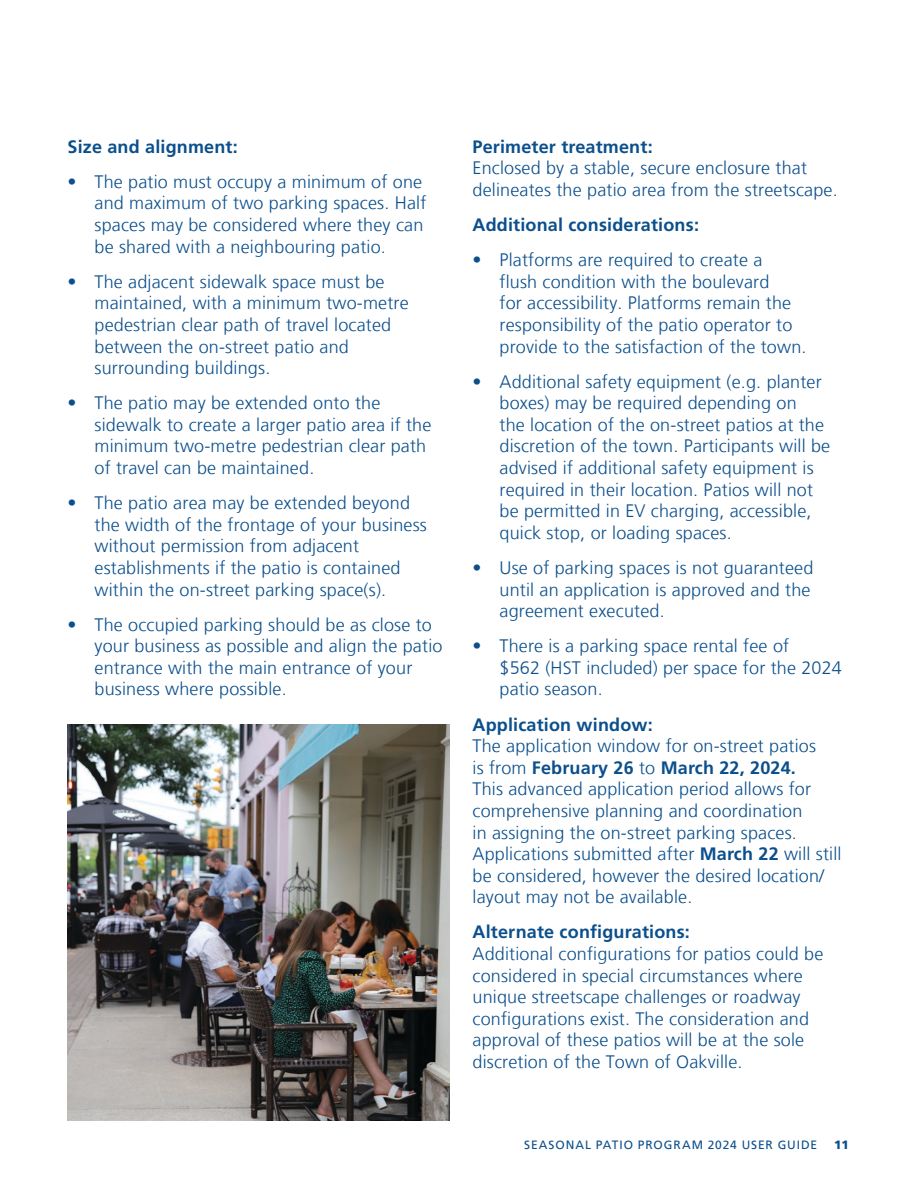
<style>
.page{position:relative;width:918px;height:1188px;background:#fff}
.page>*{position:absolute;margin:0;border:0;box-sizing:border-box;transform-origin:0 0}
.Paragraph{font:300 18px/21.6px "Frutiger";letter-spacing:.01em;color:#0b4f8c}
.Paragraph-2{font:700 18px "Frutiger LT Std";letter-spacing:.01em;color:#0b4f8c}
.t1{font:12px "Frutiger";letter-spacing:.075em;color:#0b4f8c}
.t2{font:900 12px "Frutiger";color:#0b4f8c}
.s1{font-family:"Frutiger LT Std";font-weight:700}
</style>
<div class="page">
<img style="left:68px;top:724px;width:382px;height:396px">
<p class="Paragraph-2" style="left:68px;top:136px;width:172px">Size and alignment:</p>
<p class="Paragraph" style="left:94px;top:171px;width:333px;text-indent:-27px">• The patio must occupy a minimum of one and maximum of two parking spaces. Half spaces may be considered where they can be shared with a neighbouring patio.</p>
<p class="Paragraph" style="left:94px;top:271px;width:316px;text-indent:-27px">• The adjacent sidewalk space must be maintained, with a minimum two-metre pedestrian clear path of travel located between the on-street patio and surrounding buildings.</p>
<p class="Paragraph" style="left:94px;top:392px;width:338px;text-indent:-27px">• The patio may be extended onto the sidewalk to create a larger patio area if the minimum two-metre pedestrian clear path of travel can be maintained.</p>
<p class="Paragraph" style="left:94px;top:492px;width:334px;text-indent:-27px">• The patio area may be extended beyond the width of the frontage of your business without permission from adjacent establishments if the patio is contained within the on-street parking space(s).</p>
<p class="Paragraph" style="left:94px;top:614px;width:350px;text-indent:-27px">• The occupied parking should be as close to your business as possible and align the patio entrance with the main entrance of your business where possible.</p>
<p class="Paragraph" style="left:472px;top:136px;width:367px"><span class="s1">Perimeter treatment:<br></span>Enclosed by a stable, secure enclosure that delineates the patio area from the streetscape.</p>
<p class="Paragraph-2" style="left:472px;top:214px;width:228px">Additional considerations:</p>
<p class="Paragraph" style="left:500px;top:249px;width:309px;text-indent:-27px">• Platforms are required to create a<br>flush condition with the boulevard<br>for accessibility. Platforms remain the responsibility of the patio operator to provide to the satisfaction of the town.</p>
<p class="Paragraph" style="left:500px;top:371px;width:332px;text-indent:-27px">• Additional safety equipment (e.g. planter boxes) may be required depending on<br>the location of the on-street patios at the discretion of the town. Participants will be advised if additional safety equipment is required in their location. Patios will not be permitted in EV charging, accessible, quick stop, or loading spaces.</p>
<p class="Paragraph" style="left:500px;top:557px;width:315px;text-indent:-27px">• Use of parking spaces is not guaranteed until an application is approved and the agreement executed.</p>
<p class="Paragraph" style="left:500px;top:635px;width:344px;text-indent:-27px">• There is a parking space rental fee of<br>$562 (HST included) per space for the 2024 patio season.</p>
<p class="Paragraph" style="left:472px;top:714px;width:371px"><span class="s1">Application window:<br></span>The application window for on-street patios<br>is from <span class="s1">February 26</span> to <span class="s1">March 22, 2024.<br></span>This advanced application period allows for comprehensive planning and coordination<br>in assigning the on-street parking spaces.<br>Applications submitted after <span class="s1">March 22</span> will still be considered, however the desired location/ layout may not be available.</p>
<p class="Paragraph" style="left:472px;top:922px;width:353px"><span class="s1">Alternate configurations:<br></span>Additional configurations for patios could be considered in special circumstances where unique streetscape challenges or roadway configurations exist. The consideration and approval of these patios will be at the sole discretion of the Town of Oakville.</p>
<p class="t1" style="left:524px;top:1138px;width:294px">SEASONAL PATIO PROGRAM 2024 USER GUIDE</p>
<p class="t2" style="left:834px;top:1138px;width:16px">11</p>
</div>
